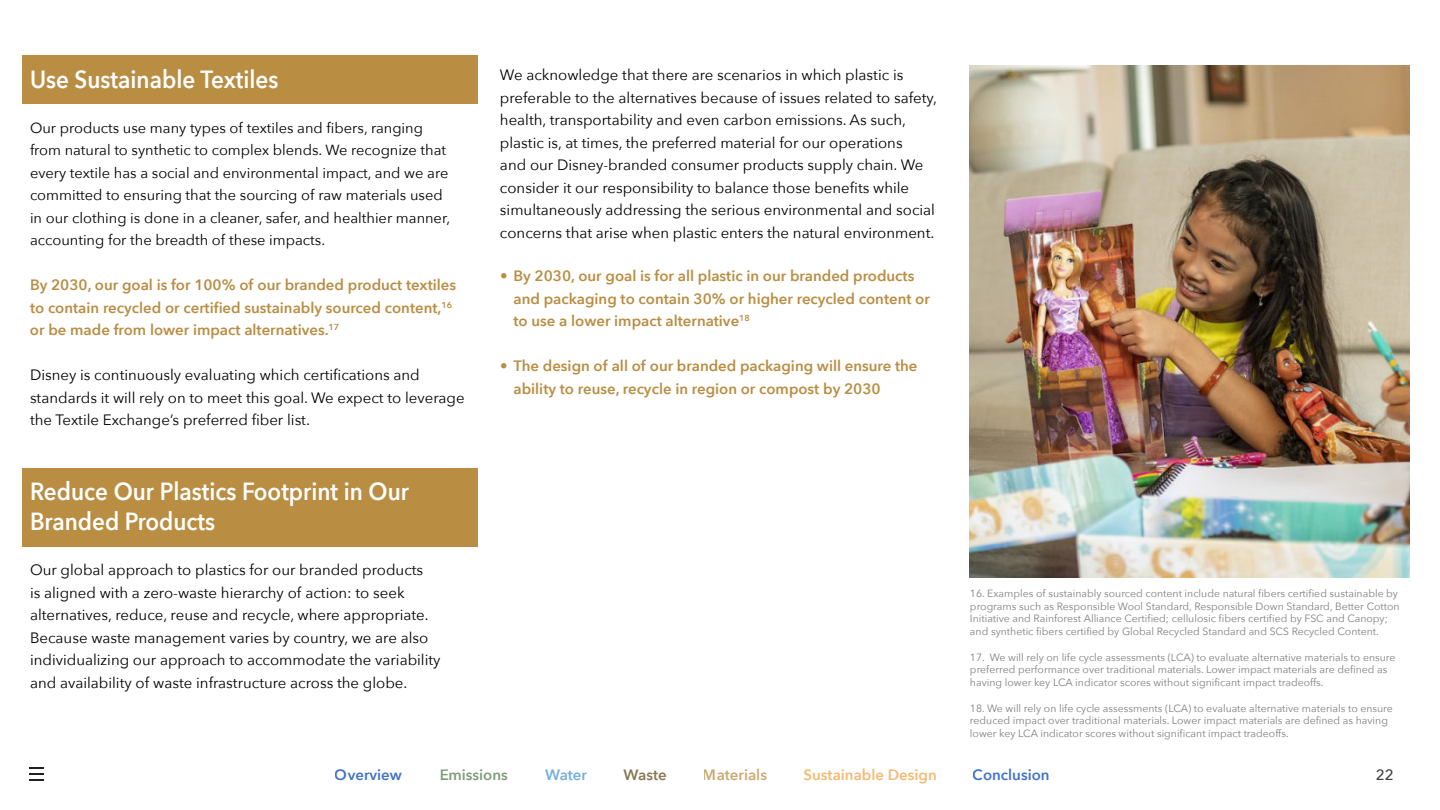
<style>
.page{position:relative;width:1440px;height:810px;background:#fff}
.page>*{position:absolute;margin:0;border:0;box-sizing:border-box;transform-origin:0 0}
.H3_Materials_Orange{font:600 24.75px/30px "Avenir Next";color:#fff;scale:.91 1}
.t1{font:15px/22.5px "Avenir Next";color:#000}
.t2{font:600 15px/22.5px "Avenir Next";color:#b98d42}
.t3{font:600 15px "Avenir Next";color:#0043b4}
.t4{font:600 15px "Avenir Next";color:#f0a242}
.t5{font:600 15px "Avenir Next";color:#517d4a}
.t6{font:600 15px "Avenir Next";letter-spacing:-.005em;color:#4495d3}
.t7{font:600 15px "Avenir Next";color:#5f4a17}
.t8{font:500 15px "Avenir Next";color:#000}
.t9{font:14.62px/22.5px "Avenir Next";color:#000}
.t10{font:10.5px/12.8px "Avenir Next";color:#808080}
</style>
<div class="page">
<svg style="left:29px;top:767px;width:15px;height:13px"></svg>
<div style="left:22px;top:56px;width:456px;height:48px;background:#b98d42"></div>
<div style="left:22px;top:468px;width:456px;height:79px;background:#b98d42"></div>
<img style="left:970px;top:65px;width:440px;height:513px">
<p class="H3_Materials_Orange" style="left:30px;top:64px;width:275px">Use Sustainable Textiles</p>
<p class="t9" style="left:30px;top:116px;width:422px">Our products use many types of textiles and fibers, ranging from natural to synthetic to complex blends. We recognize that every textile has a social and environmental impact, and we are committed to ensuring that the sourcing of raw materials used in our clothing is done in a cleaner, safer, and healthier manner, accounting for the breadth of these impacts.</p>
<p class="t2" style="left:30px;top:273px;width:428px">By 2030, our goal is for 100% of our branded product textiles to contain recycled or certified sustainably sourced content,<sup>16 </sup>or be made from lower impact alternatives.<sup>17</sup></p>
<p class="t1" style="left:30px;top:363px;width:436px">Disney is continuously evaluating which certifications and standards it will rely on to meet this goal. We expect to leverage the Textile Exchange’s preferred fiber list.</p>
<p class="H3_Materials_Orange" style="left:30px;top:476px;width:418px">Reduce Our Plastics Footprint in Our<br>Branded Products</p>
<p class="t1" style="left:30px;top:558px;width:412px">Our global approach to plastics for our branded products<br>is aligned with a zero-waste hierarchy of action: to seek alternatives, reduce, reuse and recycle, where appropriate.<br>Because waste management varies by country, we are also individualizing our approach to accommodate the variability and availability of waste infrastructure across the globe.</p>
<p class="t1" style="left:500px;top:63px;width:439px">We acknowledge that there are scenarios in which plastic is preferable to the alternatives because of issues related to safety, health, transportability and even carbon emissions. As such, plastic is, at times, the preferred material for our operations<br>and our Disney-branded consumer products supply chain. We consider it our responsibility to balance those benefits while simultaneously addressing the serious environmental and social concerns that arise when plastic enters the natural environment.</p>
<p class="t2" style="left:514px;top:264px;width:418px;text-indent:-14px">• By 2030, our goal is for all plastic in our branded products and packaging to contain 30% or higher recycled content or to use a lower impact alternative<sup>18</sup></p>
<p class="t2" style="left:514px;top:354px;width:406px;text-indent:-14px">• The design of all of our branded packaging will ensure the ability to reuse, recycle in region or compost by 2030</p>
<p class="t10" style="left:970px;top:587px;width:431px">16. Examples of sustainably sourced content include natural fibers certified sustainable by programs such as Responsible Wool Standard, Responsible Down Standard, Better Cotton Initiative and Rainforest Alliance Certified; cellulosic fibers certified by FSC and Canopy; and synthetic fibers certified by Global Recycled Standard and SCS Recycled Content.</p>
<p class="t10" style="left:970px;top:650px;width:427px">17. We will rely on life cycle assessments (LCA) to evaluate alternative materials to ensure preferred performance over traditional materials. Lower impact materials are defined as having lower key LCA indicator scores without significant impact tradeoffs.</p>
<p class="t10" style="left:970px;top:701px;width:424px">18. We will rely on life cycle assessments (LCA) to evaluate alternative materials to ensure reduced impact over traditional materials. Lower impact materials are defined as having lower key LCA indicator scores without significant impact tradeoffs.</p>
<p class="t3" style="left:335px;top:762px;width:68px">Overview</p>
<p class="t5" style="left:439px;top:762px;width:70px">Emissions</p>
<p class="t6" style="left:545px;top:762px;width:43px">Water</p>
<p class="t7" style="left:624px;top:762px;width:45px">Waste</p>
<p class="t2" style="left:703px;top:763px;width:66px">Materials</p>
<p class="t4" style="left:804px;top:762px;width:135px">Sustainable Design</p>
<p class="t3" style="left:973px;top:762px;width:78px">Conclusion</p>
<p class="t8" style="left:1376px;top:762px;width:19px">22</p>
</div>
